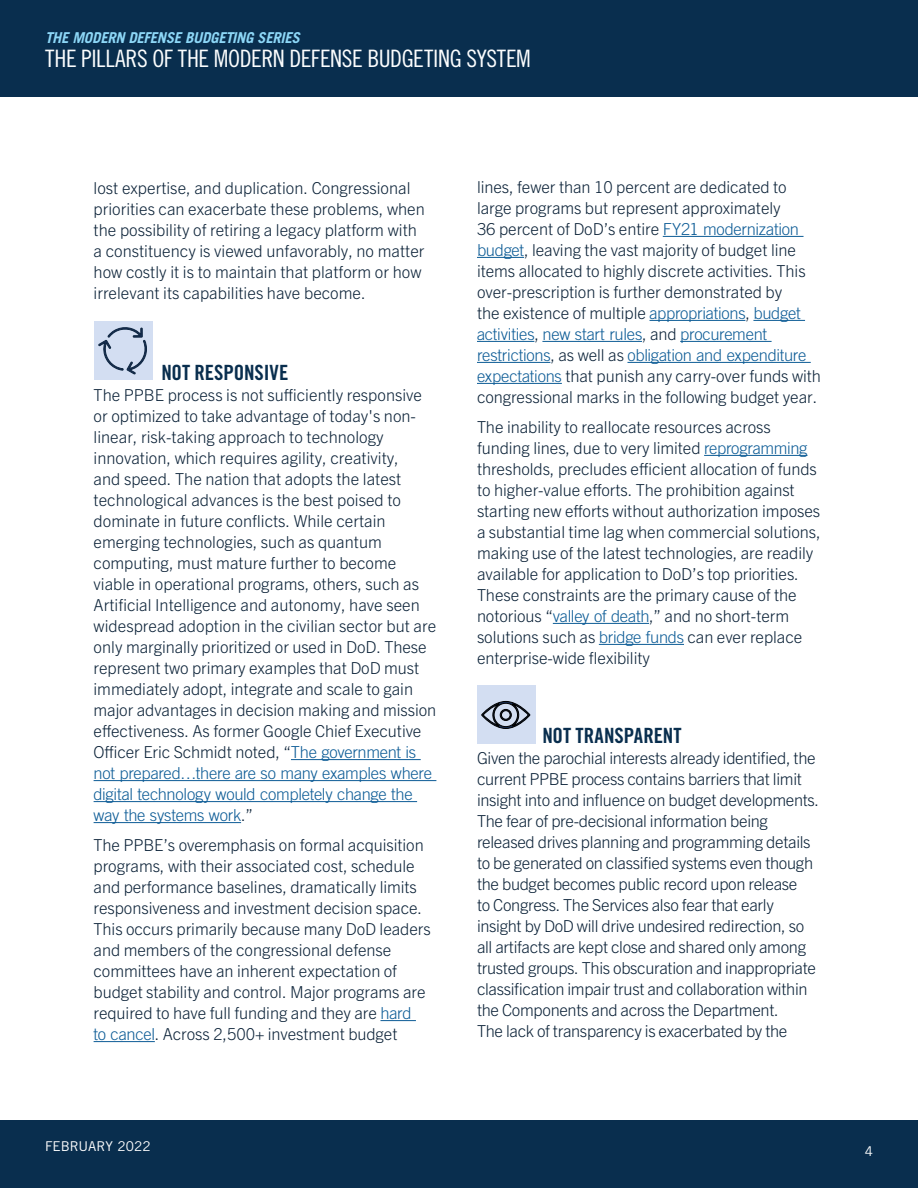
<style>
.page{position:relative;width:918px;height:1188px;background:#fff}
.page>*{position:absolute;margin:0;border:0;box-sizing:border-box;transform-origin:0 0}
.t1{font:24px "Trade Gothic LT Pro Cn 18";letter-spacing:-.015em;color:#fbfdfe}
.t2{font:21px "Trade Gothic LT Pro Bd Cn 20";color:#092e4e}
.t3{font:300 16.5px/21px "Trade Gothic Next LT Pro";letter-spacing:-.005em;color:#0a2137}
.t4{font:300 16.5px/21px "Trade Gothic LT Pro";letter-spacing:-.015em;color:#0d5c96}
.t5{font:italic 700 15px "Trade Gothic LT Pro";letter-spacing:-.02em;color:#8dd7f7}
.t6{font:13.5px "Trade Gothic LT Pro";letter-spacing:.005em;color:#fff}
.s1{font-family:"Trade Gothic LT Pro";color:#0d5c96}
.s2{font-family:"Trade Gothic Next LT Pro";color:#0a2137}
</style>
<div class="page">
<div style="left:0;top:1120px;width:918px;height:68px;background:#092e4e"></div>
<div style="left:0;top:0;width:918px;height:97px;background:#092e4e"></div>
<hr style="left:663px;top:236px;width:141px;height:1px;background:#0d5c96">
<hr style="left:477px;top:257px;width:47px;height:1px;background:#0d5c96">
<hr style="left:650px;top:320px;width:95px;height:1px;background:#0d5c96">
<hr style="left:753px;top:320px;width:52px;height:1px;background:#0d5c96">
<hr style="left:477px;top:341px;width:57px;height:1px;background:#0d5c96">
<hr style="left:542px;top:341px;width:100px;height:1px;background:#0d5c96">
<hr style="left:680px;top:341px;width:92px;height:1px;background:#0d5c96">
<hr style="left:477px;top:362px;width:73px;height:1px;background:#0d5c96">
<hr style="left:627px;top:362px;width:184px;height:1px;background:#0d5c96">
<hr style="left:477px;top:383px;width:85px;height:1px;background:#0d5c96">
<hr style="left:704px;top:455px;width:103px;height:1px;background:#0d5c96">
<hr style="left:553px;top:623px;width:96px;height:1px;background:#0d5c96">
<hr style="left:599px;top:644px;width:85px;height:1px;background:#0d5c96">
<div style="left:477px;top:686px;width:58px;height:58px;background:#d3def2"></div>
<hr style="left:291px;top:759px;width:130px;height:1px;background:#0d5c96">
<hr style="left:94px;top:780px;width:342px;height:1px;background:#0d5c96">
<hr style="left:94px;top:801px;width:323px;height:1px;background:#0d5c96">
<hr style="left:94px;top:822px;width:147px;height:1px;background:#0d5c96">
<hr style="left:380px;top:1020px;width:36px;height:1px;background:#0d5c96">
<hr style="left:94px;top:1041px;width:61px;height:1px;background:#0d5c96">
<div style="left:94px;top:321px;width:59px;height:58px;background:#d3def2"></div>
<svg style="left:98px;top:327px;width:49px;height:48px"></svg>
<svg style="left:481px;top:701px;width:50px;height:28px"></svg>
<p class="t5" style="left:45px;top:28px;width:256px">THE MODERN DEFENSE BUDGETING SERIES</p>
<h1 class="t1" style="left:45px;top:44px;width:487px">THE PILLARS OF THE MODERN DEFENSE BUDGETING SYSTEM</h1>
<p class="t3" style="left:94px;top:176px;width:333px">lost expertise, and duplication. Congressional priorities can exacerbate these problems, when the possibility of retiring a legacy platform with a constituency is viewed unfavorably, no matter how costly it is to maintain that platform or how irrelevant its capabilities have become.</p>
<p class="t2" style="left:161px;top:360px;width:128px">NOT RESPONSIVE</p>
<p class="t3" style="left:94px;top:383px;width:344px">The PPBE process is not sufficiently responsive or optimized to take advantage of today's non&shy;linear, risk-taking approach to technology innovation, which requires agility, creativity,<br>and speed. The nation that adopts the latest technological advances is the best poised to dominate in future conflicts. While certain emerging technologies, such as quantum computing, must mature further to become viable in operational programs, others, such as Artificial Intelligence and autonomy, have seen widespread adoption in the civilian sector but are only marginally prioritized or used in DoD. These represent two primary examples that DoD must immediately adopt, integrate and scale to gain major advantages in decision making and mission effectiveness. As former Google Chief Executive Officer Eric Schmidt noted, “<span class="s1">The government is</span></p>
<p class="t4" style="left:94px;top:762px;width:340px">not prepared…there are so many examples where digital technology would completely change the way the systems work<span class="s2">.”</span></p>
<p class="t3" style="left:94px;top:833px;width:339px">The PPBE’s overemphasis on formal acquisition programs, with their associated cost, schedule and performance baselines, dramatically limits responsiveness and investment decision space.<br>This occurs primarily because many DoD leaders and members of the congressional defense committees have an inherent expectation of budget stability and control. Major programs are required to have full funding and they are <span class="s1">hard<br>to cancel</span>. Across 2,500+ investment budget</p>
<p class="t6" style="left:45px;top:1138px;width:107px">FEBRUARY 2022</p>
<p class="t3" style="left:477px;top:175px;width:330px">lines, fewer than 10 percent are dedicated to large programs but represent approximately<br>36 percent of DoD’s entire <span class="s1">FY21 modernization budget</span>, leaving the vast majority of budget line items allocated to highly discrete activities. This over-prescription is further demonstrated by the existence of multiple <span class="s1">appropriations</span>, <span class="s1">budget</span></p>
<p class="t4" style="left:477px;top:323px;width:331px">activities<span class="s2">,</span> new start rules<span class="s2">, and</span> procurement restrictions<span class="s2">, as well as</span> obligation and expenditure</p>
<p class="t3" style="left:477px;top:364px;width:346px"><span class="s1">expectations</span> that punish any carry-over funds with congressional marks in the following budget year.</p>
<p class="t3" style="left:477px;top:415px;width:345px">The inability to reallocate resources across funding lines, due to very limited <span class="s1">reprogramming </span>thresholds, precludes efficient allocation of funds to higher-value efforts. The prohibition against starting new efforts without authorization imposes a substantial time lag when commercial solutions, making use of the latest technologies, are readily available for application to DoD’s top priorities.<br>These constraints are the primary cause of the notorious “<span class="s1">valley of death</span>,” and no short-term solutions such as <span class="s1">bridge funds</span> can ever replace enterprise-wide flexibility</p>
<p class="t2" style="left:542px;top:723px;width:141px">NOT TRANSPARENT</p>
<p class="t3" style="left:477px;top:747px;width:344px">Given the parochial interests already identified, the current PPBE process contains barriers that limit insight into and influence on budget developments.<br>The fear of pre-decisional information being released drives planning and programming details to be generated on classified systems even though the budget becomes public record upon release<br>to Congress. The Services also fear that early insight by DoD will drive undesired redirection, so all artifacts are kept close and shared only among trusted groups. This obscuration and inappropriate classification impair trust and collaboration within the Components and across the Department.<br>The lack of transparency is exacerbated by the</p>
<p class="t6" style="left:865px;top:1143px;width:10px">4</p>
</div>
